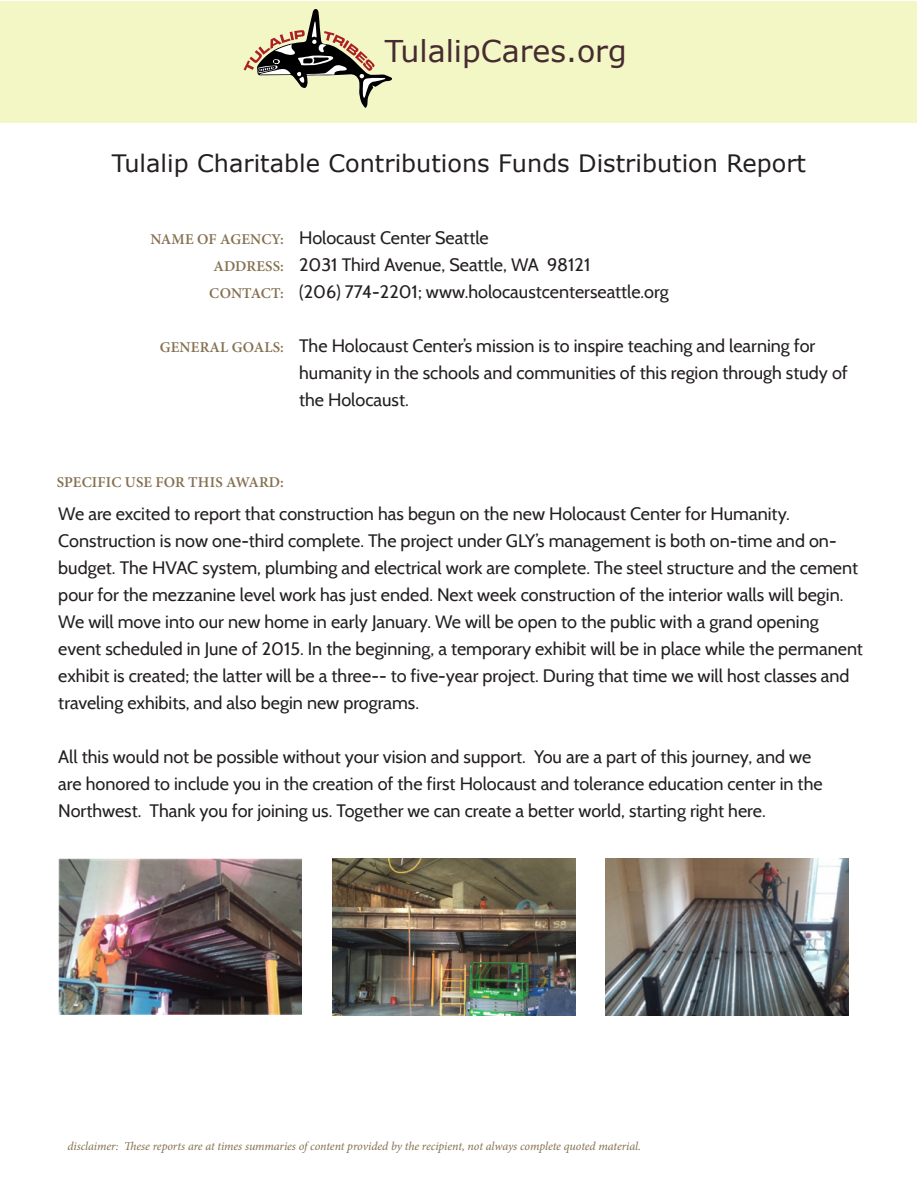
<style>
.page{position:relative;width:918px;height:1188px;background:#fff}
.page>*{position:absolute;margin:0;border:0;box-sizing:border-box;transform-origin:0 0}
.t1{font:30px "Verdana";color:#462b31}
.t2{font:24px "Verdana";color:#231f20}
.t3{font:18px/27px "Cabin";color:#231f20}
.t4{font:600 15px/27px "Minion Pro";letter-spacing:.01em;color:#857050;text-align:justify}
.t5{font:italic 12px "Minion Pro";letter-spacing:-.01em;color:#857050}
</style>
<div class="page">
<div style="left:1px;top:1px;width:916px;height:121px;background:#f3f6c5"></div>
<svg style="left:244px;top:9px;width:149px;height:99px"></svg>
<img style="left:58px;top:859px;width:243px;height:156px">
<img style="left:332px;top:859px;width:243px;height:156px">
<img style="left:606px;top:859px;width:243px;height:156px">
<h1 class="t1" style="left:385px;top:32px;width:243px">TulalipCares.org</h1>
<h2 class="t2" style="left:112px;top:148px;width:696px">Tulalip Charitable Contributions Funds Distribution Report</h2>
<p class="t4" style="left:209px;top:226px;width:76px;text-indent:-59px">NAME OF AGENCY:<br>ADDRESS:<br>CONTACT:</p>
<p class="t4" style="left:160px;top:334px;width:126px">GENERAL GOALS:</p>
<p class="t3" style="left:299px;top:224px;width:191px">Holocaust Center Seattle</p>
<p class="t3" style="left:299px;top:251px;width:293px">2031 Third Avenue, Seattle, WA 98121</p>
<p class="t3" style="left:299px;top:278px;width:371px">(206) 774-2201; www.holocaustcenterseattle.org</p>
<p class="t3" style="left:299px;top:332px;width:550px">The Holocaust Center’s mission is to inspire teaching and learning for humanity in the schools and communities of this region through study of the Holocaust.</p>
<p class="t4" style="left:57px;top:469px;width:229px">SPECIFIC USE FOR THIS AWARD:</p>
<p class="t3" style="left:58px;top:500px;width:801px">We are excited to report that construction has begun on the new Holocaust Center for Humanity.<br>Construction is now one-third complete. The project under GLY’s management is both on-time and on&shy;budget. The HVAC system, plumbing and electrical work are complete. The steel structure and the cement pour for the mezzanine level work has just ended. Next week construction of the interior walls will begin.</p>
<p class="t3" style="left:58px;top:608px;width:806px">We will move into our new home in early January. We will be open to the public with a grand opening event scheduled in June of 2015. In the beginning, a temporary exhibit will be in place while the permanent exhibit is created; the latter will be a three-- to five-year project. During that time we will host classes and traveling exhibits, and also begin new programs.</p>
<p class="t3" style="left:58px;top:743px;width:766px">All this would not be possible without your vision and support. You are a part of this journey, and we are honored to include you in the creation of the first Holocaust and tolerance education center in the<br>Northwest. Thank you for joining us. Together we can create a better world, starting right here.</p>
<p class="t5" style="left:68px;top:1138px;width:575px">disclaimer: These reports are at times summaries of content provided by the recipient, not always complete quoted material.</p>
</div>
